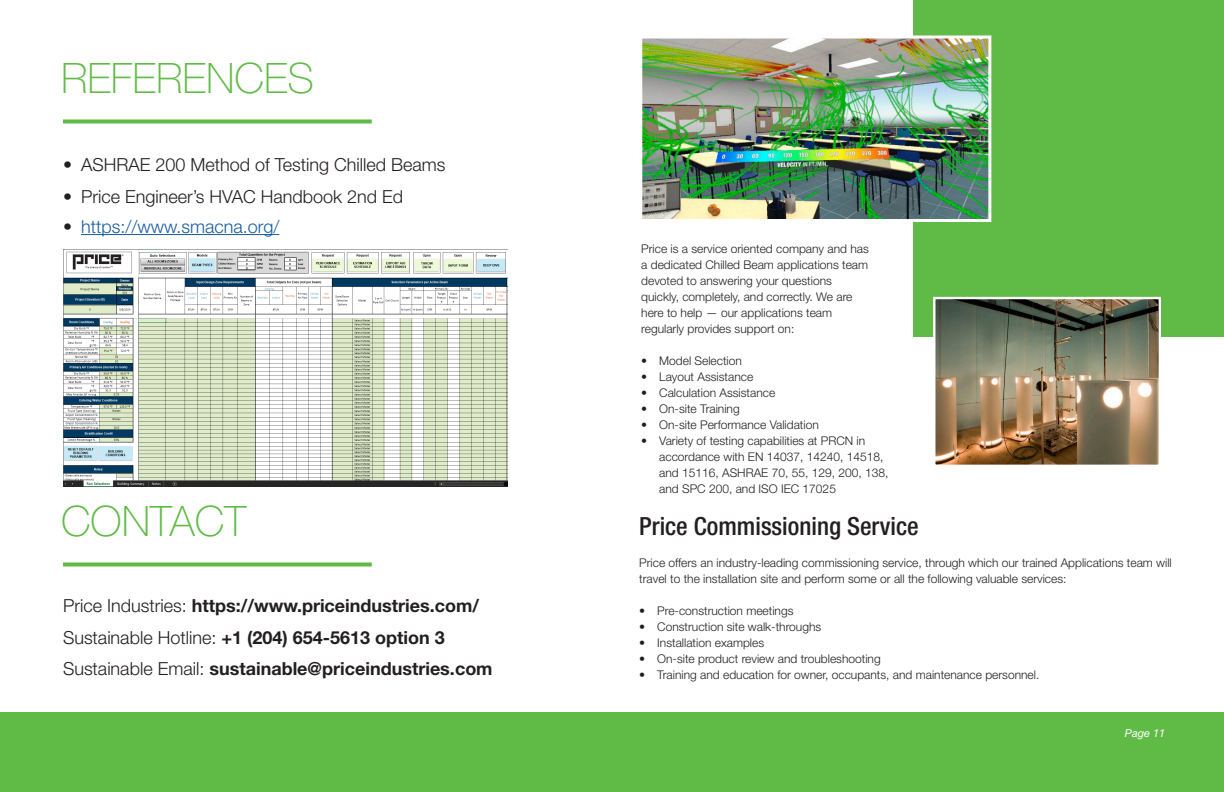
<style>
.page{position:relative;width:1224px;height:792px;background:#fff}
.page>*{position:absolute;margin:0;border:0;box-sizing:border-box;transform-origin:0 0}
.t1{font:100 42px "Helvetica Neue LT Std";color:#60bb46}
.t2{font:500 condensed 25px "Helvetica Neue LT Std";color:#231f20}
.t3{font:700 18px "Helvetica Neue LT Std";color:#231f20}
.t4{font:300 18px "Helvetica Neue LT Std";color:#231f20}
.t5{font:300 18px "Helvetica Neue LT Std";color:#175d9e}
.t6{font:300 12px/16px "Helvetica Neue LT Std";color:#231f20}
.t7{font:italic 11px "Helvetica Neue LT Std";color:#fff}
.s1{color:#231f20}
.s2{font-weight:300}
</style>
<div class="page">
<div style="left:913px;top:0;width:311px;height:337px;background:#60bb46"></div>
<svg style="left:63px;top:119px;width:309px;height:4px"></svg>
<hr style="left:81px;top:234px;width:198px;height:1px;background:#175d9e">
<svg style="left:63px;top:562px;width:309px;height:4px"></svg>
<img style="left:643px;top:40px;width:344px;height:178px">
<div style="left:639px;top:36px;width:352px;height:186px;border:3px solid #fff"></div>
<img style="left:936px;top:300px;width:222px;height:164px">
<div style="left:933px;top:297px;width:228px;height:170px;border:2px solid #fff"></div>
<div style="left:0;top:712px;width:1224px;height:80px;background:#60bb46"></div>
<img style="left:63px;top:250px;width:444px;height:237px">
<p class="t1" style="left:61px;top:54px;width:255px">REFERENCES</p>
<p class="t4" style="left:63px;top:154px;width:384px">• ASHRAE 200 Method of Testing Chilled Beams</p>
<p class="t4" style="left:63px;top:186px;width:342px">• Price Engineer’s HVAC Handbook 2nd Ed</p>
<p class="t5" style="left:63px;top:215px;width:218px"><span class="s1">•</span> https://www.smacna.org/</p>
<p class="t1" style="left:61px;top:497px;width:187px">CONTACT</p>
<p class="t3" style="left:63px;top:595px;width:418px"><span class="s2">Price Industries:</span> https://www.priceindustries.com/</p>
<p class="t3" style="left:63px;top:626px;width:383px"><span class="s2">Sustainable Hotline:</span> +1 (204) 654-5613 option 3</p>
<p class="t3" style="left:63px;top:658px;width:431px"><span class="s2">Sustainable Email:</span> sustainable@priceindustries.com</p>
<p class="t6" style="left:641px;top:240px;width:229px">Price is a service oriented company and has a dedicated Chilled Beam applications team devoted to answering your questions quickly, completely, and correctly. We are here to help — our applications team regularly provides support on:</p>
<p class="t6" style="left:641px;top:352px;width:102px">• Model Selection</p>
<p class="t6" style="left:641px;top:368px;width:114px">• Layout Assistance</p>
<p class="t6" style="left:641px;top:384px;width:136px">• Calculation Assistance</p>
<p class="t6" style="left:641px;top:400px;width:100px">• On-site Training</p>
<p class="t6" style="left:641px;top:416px;width:179px">• On-site Performance Validation</p>
<p class="t6" style="left:659px;top:432px;width:231px;text-indent:-18px">• Variety of testing capabilities at PRCN in accordance with EN 14037, 14240, 14518, and 15116, ASHRAE 70, 55, 129, 200, 138, and SPC 200, and ISO IEC 17025</p>
<p class="t2" style="left:639px;top:511px;width:281px">Price Commissioning Service</p>
<p class="t6" style="left:639px;top:554px;width:534px">Price offers an industry-leading commissioning service, through which our trained Applications team will travel to the installation site and perform some or all the following valuable services:</p>
<p class="t6" style="left:639px;top:602px;width:156px">• Pre-construction meetings</p>
<p class="t6" style="left:639px;top:618px;width:184px">• Construction site walk-throughs</p>
<p class="t6" style="left:639px;top:634px;width:126px">• Installation examples</p>
<p class="t6" style="left:639px;top:650px;width:243px">• On-site product review and troubleshooting</p>
<p class="t6" style="left:639px;top:666px;width:402px">• Training and education for owner, occupants, and maintenance personnel.</p>
<p class="t7" style="left:1125px;top:726px;width:42px">Page 11</p>
</div>
